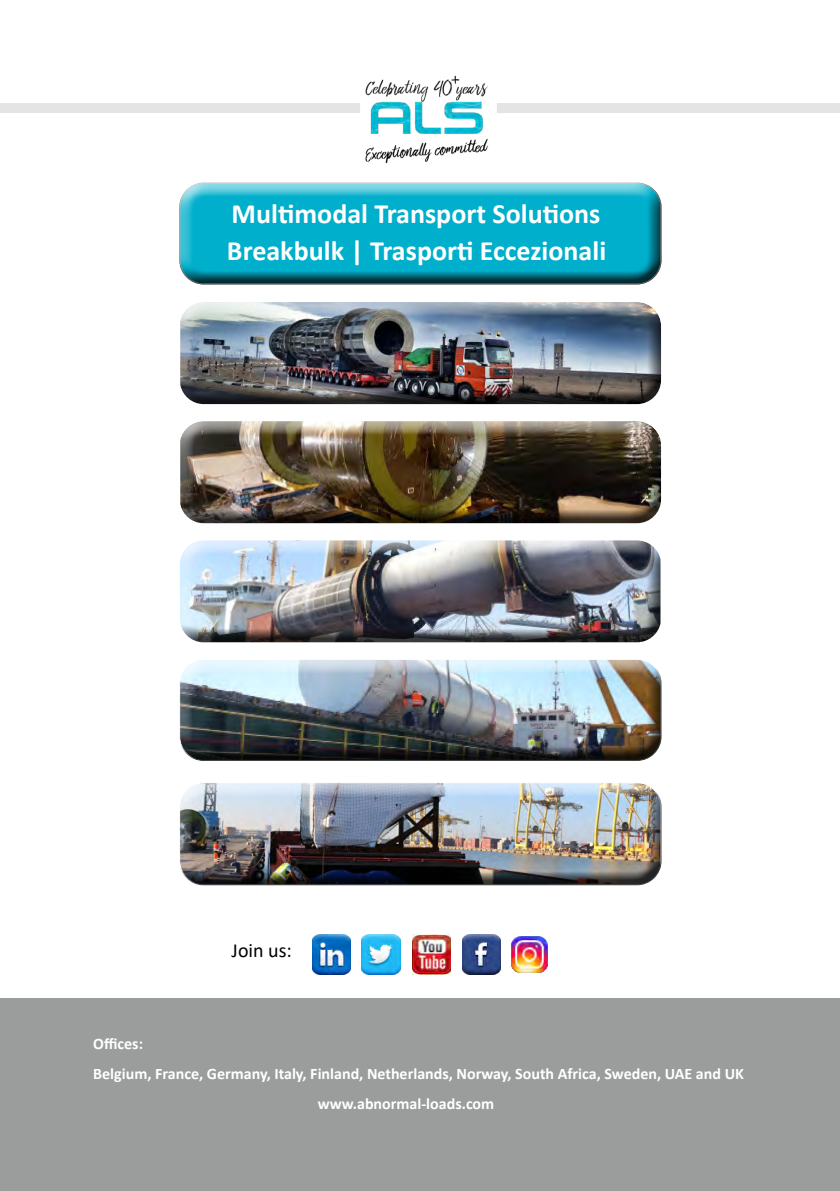
<style>
.page{position:relative;width:840px;height:1191px;background:#fff}
.page>*{position:absolute;margin:0;border:0;box-sizing:border-box;transform-origin:0 0}
.t1{font:700 28px "Calibri";color:#fff}
.t2{font:20px "Calibri";color:#000}
.t3{font:700 16px "Calibri";color:#fff}
</style>
<div class="page">
<div style="left:165px;top:168px;width:504px;height:113px;background:#fff;opacity:.75"></div>
<div style="left:171px;top:186px;width:505px;height:100px;background:#000;opacity:.75"></div>
<div style="left:0;top:103px;width:360px;height:10px;background:#e4e4e4"></div>
<div style="left:171px;top:662px;width:504px;height:100px;background:#000;opacity:.75"></div>
<div style="left:0;top:998px;width:839px;height:193px;background:#9b9c9c"></div>
<div style="left:172px;top:543px;width:502px;height:100px;background:#000;opacity:.75"></div>
<div style="left:171px;top:424px;width:504px;height:100px;background:#000;opacity:.75"></div>
<div style="left:165px;top:288px;width:503px;height:113px;background:#fff;opacity:.75"></div>
<div style="left:171px;top:305px;width:504px;height:100px;background:#000;opacity:.75"></div>
<div style="left:171px;top:785px;width:505px;height:101px;background:#000;opacity:.75"></div>
<img style="left:312px;top:934px;width:38px;height:40px">
<img style="left:462px;top:934px;width:38px;height:40px">
<img style="left:412px;top:934px;width:38px;height:40px">
<img style="left:361px;top:934px;width:39px;height:40px">
<img style="left:511px;top:936px;width:37px;height:37px">
<img style="left:356px;top:75px;width:142px;height:99px">
<div style="left:496px;top:103px;width:343px;height:10px;background:#e4e4e4"></div>
<h1 class="t1" style="left:231px;top:194px;width:370px">Multimodal Transport Solutions</h1>
<h1 class="t1" style="left:227px;top:231px;width:380px">Breakbulk | Trasporti Eccezionali</h1>
<p class="t2" style="left:231px;top:936px;width:62px">Join us:</p>
<p class="t3" style="left:93px;top:1032px;width:51px">Offices:</p>
<p class="t3" style="left:93px;top:1062px;width:651px">Belgium, France, Germany, Italy, Finland, Netherlands, Norway, South Africa, Sweden, UAE and UK</p>
<p class="t3" style="left:317px;top:1092px;width:178px">www.abnormal-loads.com</p>
</div>
